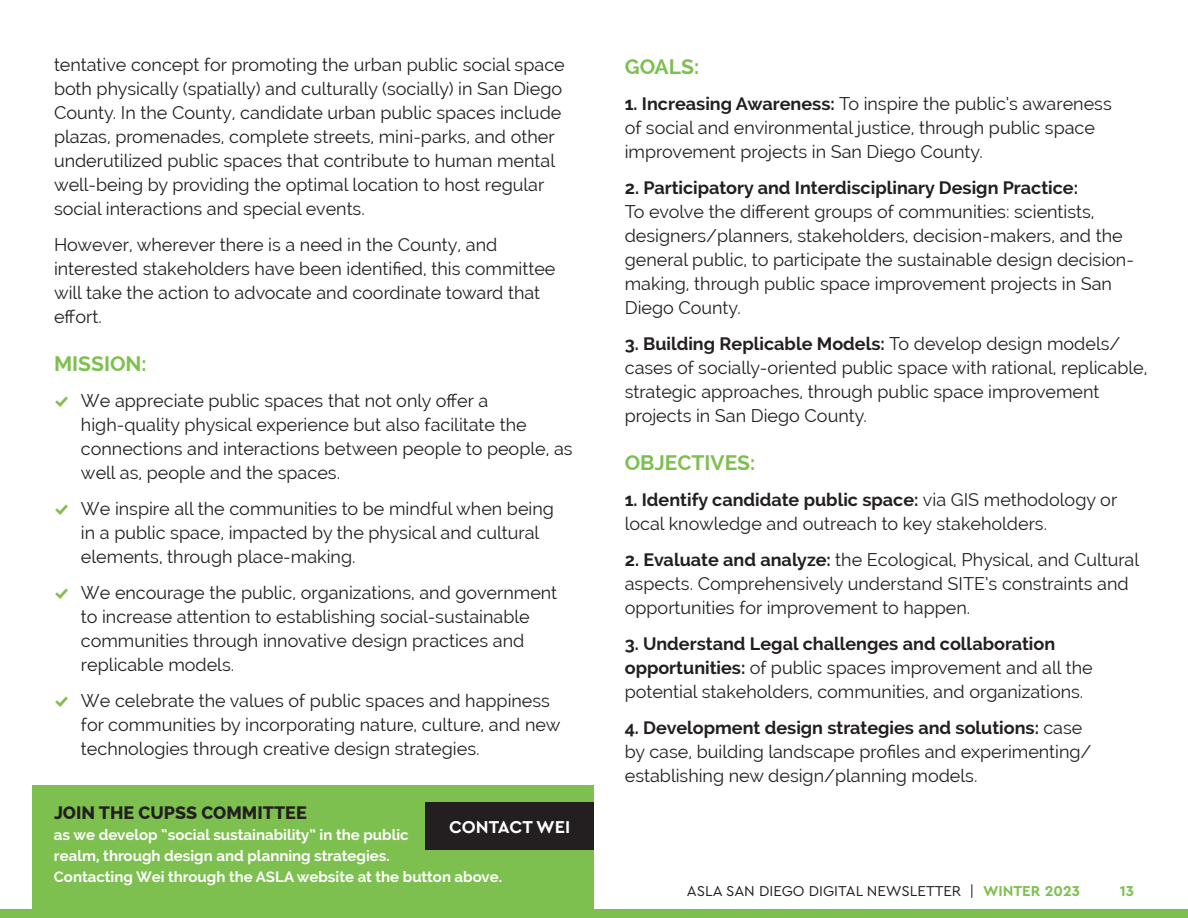
<style>
.page{position:relative;width:1188px;height:918px;background:#fff}
.page>*{position:absolute;margin:0;border:0;box-sizing:border-box;transform-origin:0 0}
.t1{font:700 21px "Raleway";color:#7dc04f}
.t2{font:18px/24px "Raleway";color:#231f20}
.t3{font:700 18px "Raleway";color:#231f20}
.t4{font:800 18px "Raleway";color:#231f20}
.t5{font:700 18px "Cera PRO";color:#fff}
.t6{font:700 15px/21px "Raleway";color:#fff}
.t7{font:15px "Cera PRO";color:#231f20}
.t8{font:700 15px "Cera PRO";color:#7dc04f}
.s1{font-family:"Modern Pictograms";color:#7dc04f}
.s2{font-weight:700}
.s3{font-weight:700;color:#7dc04f}
</style>
<div class="page">
<div style="left:0;top:909px;width:1188px;height:9px;background:#7dc04f"></div>
<div style="left:32px;top:785px;width:562px;height:125px;background:#7dc04f"></div>
<div style="left:426px;top:802px;width:168px;height:48px;background:#231f20"></div>
<p class="t2" style="left:54px;top:53px;width:512px">tentative concept for promoting the urban public social space both physically (spatially) and culturally (socially) in San Diego County. In the County, candidate urban public spaces include plazas, promenades, complete streets, mini-parks, and other underutilized public spaces that contribute to human mental well-being by providing the optimal location to host regular social interactions and special events.</p>
<p class="t2" style="left:54px;top:233px;width:503px">However, wherever there is a need in the County, and interested stakeholders have been identified, this committee will take the action to advocate and coordinate toward that effort.</p>
<p class="t1" style="left:54px;top:352px;width:94px">MISSION:</p>
<p class="t2" style="left:81px;top:389px;width:493px;text-indent:-27px"><span class="s1">%</span> We appreciate public spaces that not only offer a high-quality physical experience but also facilitate the connections and interactions between people to people, as well as, people and the spaces.</p>
<p class="t2" style="left:81px;top:497px;width:474px;text-indent:-27px"><span class="s1">%</span> We inspire all the communities to be mindful when being in a public space, impacted by the physical and cultural elements, through place-making.</p>
<p class="t2" style="left:81px;top:581px;width:478px;text-indent:-27px"><span class="s1">%</span> We encourage the public, organizations, and government to increase attention to establishing social-sustainable communities through innovative design practices and replicable models.</p>
<p class="t2" style="left:81px;top:688px;width:481px;text-indent:-27px"><span class="s1">%</span> We celebrate the values of public spaces and happiness for communities by incorporating nature, culture, and new technologies through creative design strategies.</p>
<p class="t4" style="left:54px;top:803px;width:254px">JOIN THE CUPSS COMMITTEE</p>
<p class="t6" style="left:54px;top:825px;width:450px">as we develop “social sustainability” in the public<br>realm, through design and planning strategies.<br>Contacting Wei through the ASLA website at the button above.</p>
<p class="t5" style="left:449px;top:815px;width:123px">CONTACT WEI</p>
<p class="t1" style="left:625px;top:54px;width:76px">GOALS:</p>
<p class="t2" style="left:625px;top:91px;width:488px"><span class="s2">1. Increasing Awareness:</span> To inspire the public’s awareness of social and environmental justice, through public space improvement projects in San Diego County.</p>
<p class="t3" style="left:625px;top:177px;width:455px">2. Participatory and Interdisciplinary Design Practice:</p>
<p class="t2" style="left:625px;top:199px;width:511px">To evolve the different groups of communities: scientists, designers/planners, stakeholders, decision-makers, and the general public, to participate the sustainable design decision&shy;making, through public space improvement projects in San Diego County.</p>
<p class="t2" style="left:625px;top:331px;width:524px"><span class="s2">3. Building Replicable Models:</span> To develop design models/ cases of socially-oriented public space with rational, replicable, strategic approaches, through public space improvement projects in San Diego County.</p>
<p class="t1" style="left:625px;top:450px;width:132px">OBJECTIVES:</p>
<p class="t2" style="left:625px;top:487px;width:494px"><span class="s2">1. Identify candidate public space:</span> via GIS methodology or local knowledge and outreach to key stakeholders.</p>
<p class="t2" style="left:625px;top:547px;width:516px"><span class="s2">2. Evaluate and analyze:</span> the Ecological, Physical, and Cultural aspects. Comprehensively understand SITE’s constraints and opportunities for improvement to happen.</p>
<p class="t2" style="left:625px;top:631px;width:469px"><span class="s2">3. Understand Legal challenges and collaboration opportunities:</span> of public spaces improvement and all the potential stakeholders, communities, and organizations.</p>
<p class="t2" style="left:625px;top:715px;width:468px"><span class="s2">4. Development design strategies and solutions:</span> case by case, building landscape profiles and experimenting/ establishing new design/planning models.</p>
<p class="t7" style="left:687px;top:881px;width:395px">ASLA SAN DIEGO DIGITAL NEWSLETTER | <span class="s3">WINTER 2023</span></p>
<p class="t8" style="left:1120px;top:881px;width:16px">13</p>
</div>
